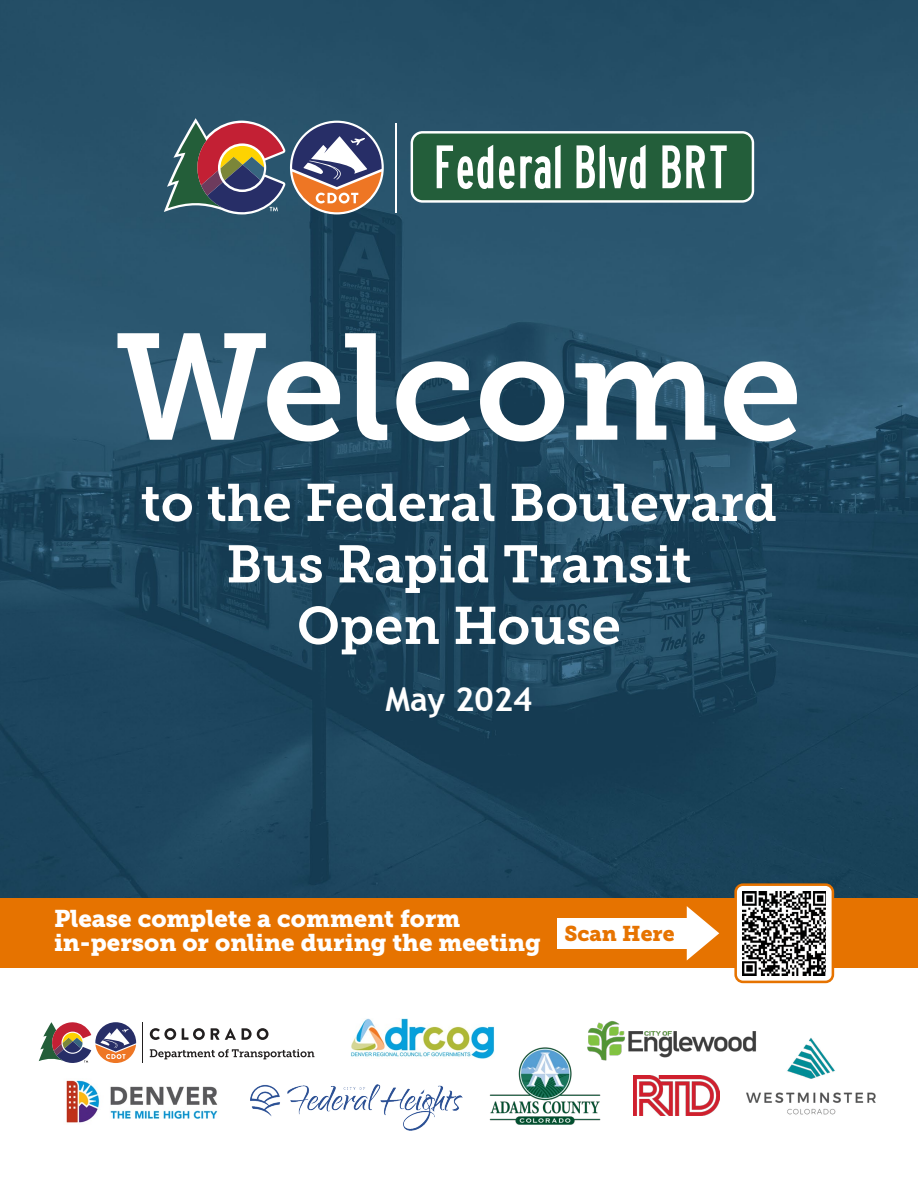
<style>
.page{position:relative;width:918px;height:1188px;background:#fff}
.page>*{position:absolute;margin:0;border:0;box-sizing:border-box;transform-origin:0 0}
.t1{font:150px "Museo Slab 700";color:#fff}
.t2{font:63.9px "Highway Gothic Condensed";color:#fff}
.t3{font:52.5px/61.5px "Museo Slab 700";color:#fff;text-align:center}
.t4{font:700 33px "Trebuchet MS";color:#fff}
.t5{font:24px/24px "Museo Slab 900";color:#fff}
</style>
<div class="page">
<img style="left:0;top:0;width:918px;height:899px">
<div style="left:0;top:899px;width:918px;height:69px;background:#e67300"></div>
<hr style="left:396px;top:123px;width:1px;height:89px;background:#fff">
<svg style="left:164px;top:118px;width:121px;height:96px"></svg>
<svg style="left:292px;top:123px;width:90px;height:89px"></svg>
<svg style="left:411px;top:131px;width:343px;height:72px"></svg>
<svg style="left:687px;top:906px;width:32px;height:54px"></svg>
<div style="left:557px;top:918px;width:138px;height:30px;background:#fff"></div>
<div style="left:736px;top:885px;width:97px;height:97px;background:#fff;border-radius:7px"></div>
<div style="left:734px;top:883px;width:100px;height:100px;border:3px solid #e67300;border-radius:7px"></div>
<img style="left:743px;top:891px;width:83px;height:84px">
<img style="left:351px;top:1019px;width:144px;height:39px">
<img style="left:66px;top:1080px;width:152px;height:43px">
<img style="left:489px;top:1031px;width:111px;height:94px">
<img style="left:250px;top:1084px;width:213px;height:46px">
<img style="left:633px;top:1075px;width:87px;height:40px">
<img style="left:746px;top:1038px;width:130px;height:77px">
<img style="left:579px;top:1021px;width:185px;height:43px">
<svg style="left:150px;top:1028px;width:26px;height:12px"></svg>
<svg style="left:182px;top:1028px;width:23px;height:12px"></svg>
<svg style="left:211px;top:1028px;width:8px;height:12px"></svg>
<svg style="left:242px;top:1028px;width:27px;height:12px"></svg>
<svg style="left:225px;top:1028px;width:11px;height:12px"></svg>
<hr style="left:143px;top:1022px;width:1px;height:41px;background:#221f1f">
<svg style="left:150px;top:1049px;width:164px;height:10px"></svg>
<svg style="left:39px;top:1022px;width:97px;height:41px"></svg>
<h2 class="t2" style="left:434px;top:133px;width:296px">Federal Blvd BRT</h2>
<h1 class="t1" style="left:115px;top:303px;width:689px">Welcome</h1>
<h3 class="t3" style="left:141px;top:472px;width:638px">to the Federal Boulevard<br>Bus Rapid Transit<br>Open House</h3>
<h3 class="t4" style="left:385px;top:679px;width:149px">May 2024</h3>
<p class="t5" style="left:54px;top:907px;width:622px">Please complete a comment form<br>in-person or online during the meeting <sup>Scan</sup> <sup>Here</sup></p>
</div>
